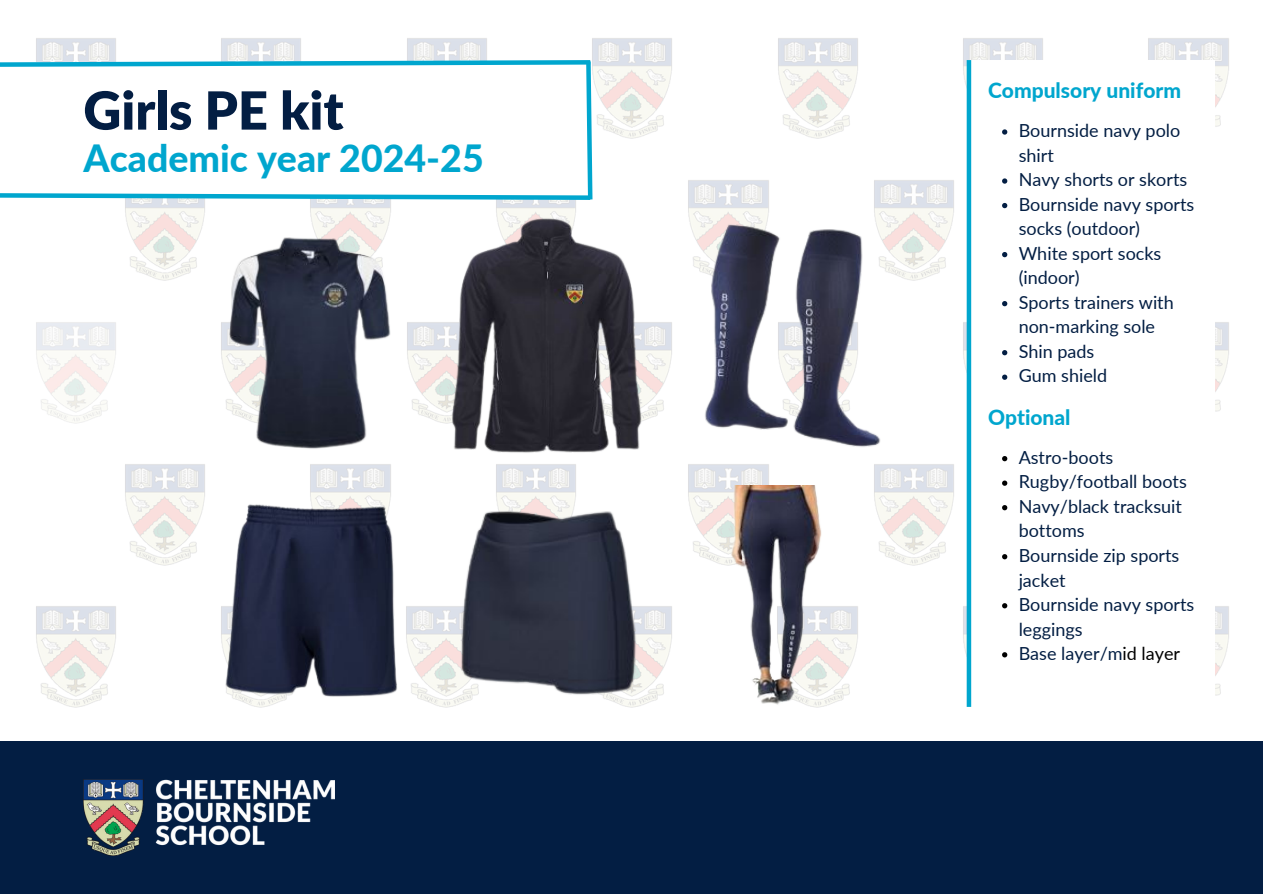
<style>
.page{position:relative;width:1263px;height:894px;background:#fff}
.page>*{position:absolute;margin:0;border:0;box-sizing:border-box;transform-origin:0 0}
.t1{font:900 52.5px "Lato";color:#031e43}
.t2{font:800 37.5px "Lato";color:#00a6ce}
.t3{font:800 21px "Lato";color:#00a6ce}
.t4{font:18px/24.5px "Lato";color:#031e43}
.s1{color:#000}
</style>
<div class="page">
<img style="left:36px;top:38px;width:80px;height:19px">
<img style="left:407px;top:38px;width:80px;height:19px">
<img style="left:221px;top:38px;width:80px;height:19px">
<img style="left:592px;top:38px;width:80px;height:101px">
<img style="left:778px;top:38px;width:80px;height:101px">
<img style="left:963px;top:38px;width:80px;height:106px">
<img style="left:1148px;top:38px;width:81px;height:89px">
<img style="left:125px;top:204px;width:80px;height:77px">
<img style="left:310px;top:204px;width:81px;height:17px">
<img style="left:688px;top:180px;width:81px;height:38px">
<img style="left:496px;top:204px;width:80px;height:12px">
<img style="left:874px;top:180px;width:80px;height:101px">
<img style="left:36px;top:322px;width:80px;height:102px">
<img style="left:425px;top:322px;width:26px;height:102px">
<img style="left:642px;top:322px;width:30px;height:99px">
<img style="left:963px;top:318px;width:4px;height:111px">
<img style="left:1215px;top:322px;width:14px;height:90px">
<img style="left:125px;top:464px;width:80px;height:102px">
<img style="left:310px;top:464px;width:81px;height:17px">
<img style="left:688px;top:464px;width:81px;height:21px">
<img style="left:496px;top:464px;width:80px;height:8px">
<img style="left:874px;top:464px;width:80px;height:102px">
<img style="left:36px;top:606px;width:80px;height:102px">
<img style="left:406px;top:606px;width:36px;height:101px">
<img style="left:650px;top:606px;width:18px;height:96px">
<img style="left:963px;top:602px;width:6px;height:105px">
<img style="left:1215px;top:606px;width:14px;height:90px">
<div style="left:0;top:741px;width:1263px;height:152px;background:#031e43"></div>
<img style="left:83px;top:779px;width:251px;height:76px">
<svg style="left:0;top:57px;width:595px;height:147px"></svg>
<img style="left:689px;top:218px;width:220px;height:229px">
<img style="left:221px;top:481px;width:176px;height:227px">
<img style="left:198px;top:221px;width:227px;height:228px">
<img style="left:442px;top:472px;width:208px;height:236px">
<img style="left:451px;top:216px;width:191px;height:237px">
<img style="left:668px;top:485px;width:221px;height:222px">
<svg style="left:969px;top:60px;width:245px;height:647px"></svg>
<hr style="left:967px;top:60px;width:4px;height:646px;background:#00a6ce">
<svg style="left:1002px;top:129px;width:5px;height:6px"></svg>
<svg style="left:1002px;top:178px;width:5px;height:6px"></svg>
<svg style="left:1002px;top:203px;width:5px;height:5px"></svg>
<svg style="left:1002px;top:252px;width:5px;height:5px"></svg>
<svg style="left:1002px;top:301px;width:5px;height:5px"></svg>
<svg style="left:1002px;top:350px;width:5px;height:5px"></svg>
<svg style="left:1002px;top:374px;width:5px;height:6px"></svg>
<svg style="left:1002px;top:456px;width:5px;height:5px"></svg>
<svg style="left:1002px;top:480px;width:5px;height:5px"></svg>
<svg style="left:1002px;top:505px;width:5px;height:5px"></svg>
<svg style="left:1002px;top:554px;width:5px;height:5px"></svg>
<svg style="left:1002px;top:603px;width:5px;height:5px"></svg>
<svg style="left:1002px;top:652px;width:5px;height:5px"></svg>
<p class="t1" style="left:83px;top:78px;width:262px">Girls PE kit</p>
<p class="t2" style="left:83px;top:135px;width:402px">Academic year 2024-25</p>
<p class="t3" style="left:988px;top:77px;width:195px">Compulsory uniform</p>
<p class="t4" style="left:1019px;top:118px;width:163px">Bournside navy polo shirt</p>
<p class="t4" style="left:1019px;top:167px;width:170px">Navy shorts or skorts</p>
<p class="t4" style="left:1019px;top:191px;width:177px">Bournside navy sports socks (outdoor)</p>
<p class="t4" style="left:1019px;top:240px;width:144px">White sport socks (indoor)</p>
<p class="t4" style="left:1019px;top:289px;width:157px">Sports trainers with non-marking sole</p>
<p class="t4" style="left:1019px;top:338px;width:77px">Shin pads</p>
<p class="t4" style="left:1019px;top:363px;width:90px">Gum shield</p>
<p class="t3" style="left:988px;top:403px;width:84px">Optional</p>
<p class="t4" style="left:1019px;top:444px;width:96px">Astro-boots</p>
<p class="t4" style="left:1019px;top:469px;width:170px">Rugby/football boots</p>
<p class="t4" style="left:1019px;top:493px;width:165px">Navy/black tracksuit bottoms</p>
<p class="t4" style="left:1019px;top:542px;width:162px">Bournside zip sports jacket</p>
<p class="t4" style="left:1019px;top:591px;width:177px">Bournside navy sports leggings</p>
<p class="t4" style="left:1019px;top:640px;width:163px">Base layer/m<span class="s1">id layer</span></p>
</div>
